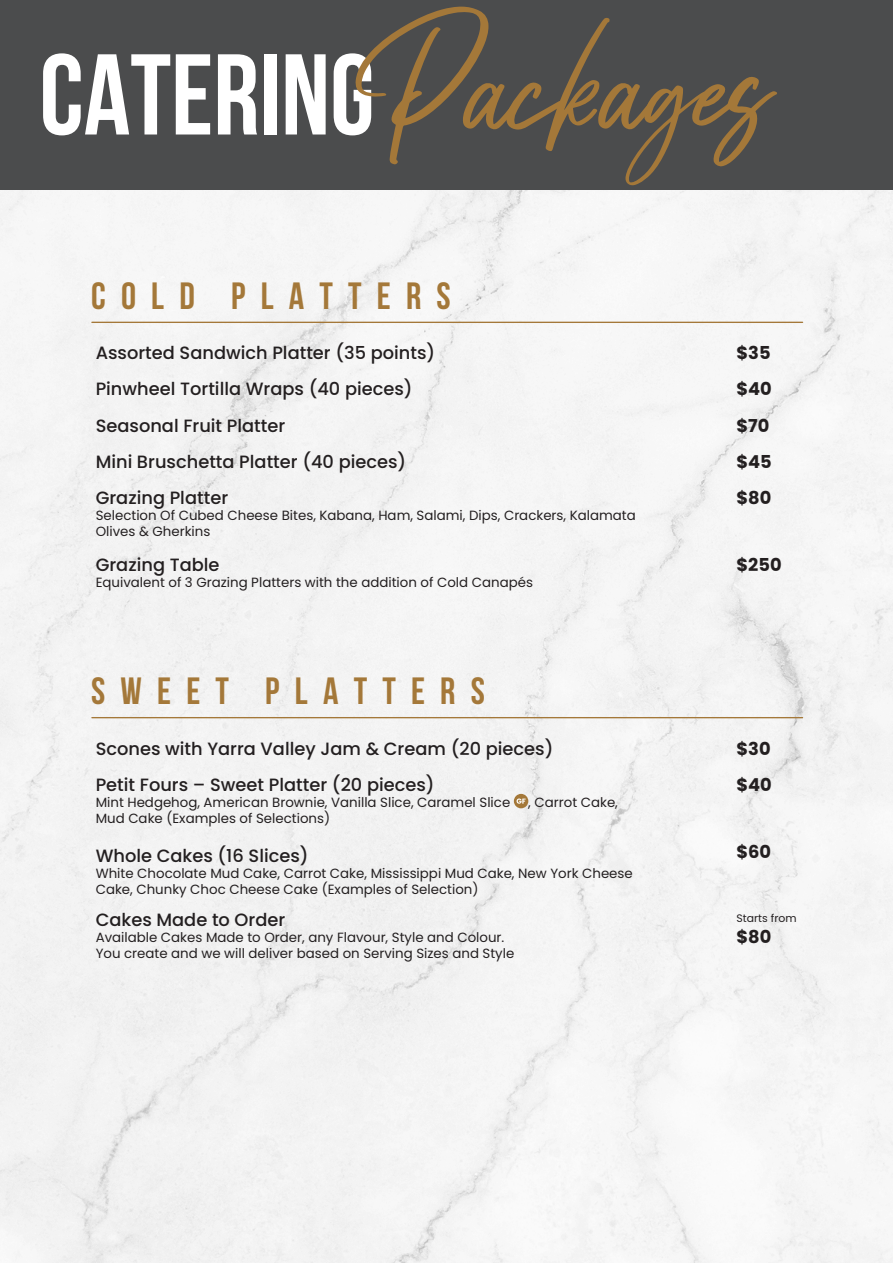
<style>
.page{position:relative;width:893px;height:1263px;background:#fff}
.page>*{position:absolute;margin:0;border:0;box-sizing:border-box;transform-origin:0 0}
.t1{font:700 114.6px "Bebas Neue";color:#fff}
.t2{font:113.4px "Humphrey Patterson Personal Use";color:#a47839}
.t3{font:700 37.95px "Bebas Neue";letter-spacing:.4em;color:#a47839}
.t4{font:500 17.85px "Poppins";color:#231f20}
.t5{font:700 17.85px "Poppins";color:#231f20}
.t6{font:13.35px/16px "Poppins";color:#231f20}
.t7{font:10.8px "Poppins";color:#231f20}
</style>
<div class="page">
<div style="left:0;top:190px;width:893px;height:1073px;background:#f4f4f4"></div>
<hr style="left:92px;top:322px;width:710px;height:1px;background:#a47839">
<div style="left:514px;top:794px;width:14px;height:14px;background:#a47839;border-radius:50%"></div>
<svg style="left:517px;top:798px;width:9px;height:6px"></svg>
<hr style="left:92px;top:717px;width:710px;height:1px;background:#a47839">
<div style="left:0;top:0;width:893px;height:190px;background:#4b4c4d"></div>
<p class="t2" style="left:356px;top:54px;width:417px">Packages</p>
<p class="t1" style="left:40px;top:32px;width:337px">CATERING</p>
<p class="t3" style="left:91px;top:275px;width:361px">COLD PLATTERS</p>
<p class="t4" style="left:96px;top:343px;width:341px">Assorted Sandwich Platter (35 points)</p>
<p class="t5" style="left:736px;top:343px;width:36px">$35</p>
<p class="t4" style="left:96px;top:379px;width:319px">Pinwheel Tortilla Wraps (40 pieces)</p>
<p class="t5" style="left:736px;top:379px;width:37px">$40</p>
<p class="t4" style="left:96px;top:415px;width:191px">Seasonal Fruit Platter</p>
<p class="t5" style="left:736px;top:415px;width:34px">$70</p>
<p class="t4" style="left:96px;top:451px;width:312px">Mini Bruschetta Platter (40 pieces)</p>
<p class="t5" style="left:736px;top:451px;width:37px">$45</p>
<p class="t4" style="left:96px;top:487px;width:134px">Grazing Platter</p>
<p class="t6" style="left:96px;top:507px;width:542px">Selection Of Cubed Cheese Bites, Kabana, Ham, Salami, Dips, Crackers, Kalamata<br>Olives &amp; Gherkins</p>
<p class="t5" style="left:736px;top:487px;width:36px">$80</p>
<p class="t4" style="left:96px;top:554px;width:125px">Grazing Table</p>
<p class="t6" style="left:96px;top:574px;width:439px">Equivalent of 3 Grazing Platters with the addition of Cold Canapés</p>
<p class="t3" style="left:91px;top:670px;width:395px">SWEET PLATTERS</p>
<p class="t5" style="left:736px;top:554px;width:47px">$250</p>
<p class="t4" style="left:96px;top:738px;width:459px">Scones with Yarra Valley Jam &amp; Cream (20 pieces)</p>
<p class="t5" style="left:736px;top:738px;width:36px">$30</p>
<p class="t4" style="left:96px;top:774px;width:340px">Petit Fours – Sweet Platter (20 pieces)</p>
<p class="t6" style="left:96px;top:794px;width:416px">Mint Hedgehog, American Brownie, Vanilla Slice, Caramel Slice</p>
<p class="t6" style="left:528px;top:794px;width:91px">, Carrot Cake,</p>
<p class="t6" style="left:96px;top:810px;width:236px">Mud Cake (Examples of Selections)</p>
<p class="t5" style="left:736px;top:774px;width:37px">$40</p>
<p class="t4" style="left:96px;top:845px;width:214px">Whole Cakes (16 Slices)</p>
<p class="t6" style="left:96px;top:865px;width:539px">White Chocolate Mud Cake, Carrot Cake, Mississippi Mud Cake, New York Cheese<br>Cake, Chunky Choc Cheese Cake (Examples of Selection)</p>
<p class="t4" style="left:96px;top:909px;width:191px">Cakes Made to Order</p>
<p class="t6" style="left:96px;top:929px;width:410px">Available Cakes Made to Order, any Flavour, Style and Colour.</p>
<p class="t6" style="left:96px;top:945px;width:420px">You create and we will deliver based on Serving Sizes and Style</p>
<p class="t5" style="left:736px;top:841px;width:36px">$60</p>
<p class="t7" style="left:736px;top:912px;width:62px">Starts from</p>
<p class="t5" style="left:736px;top:926px;width:36px">$80</p>
</div>
